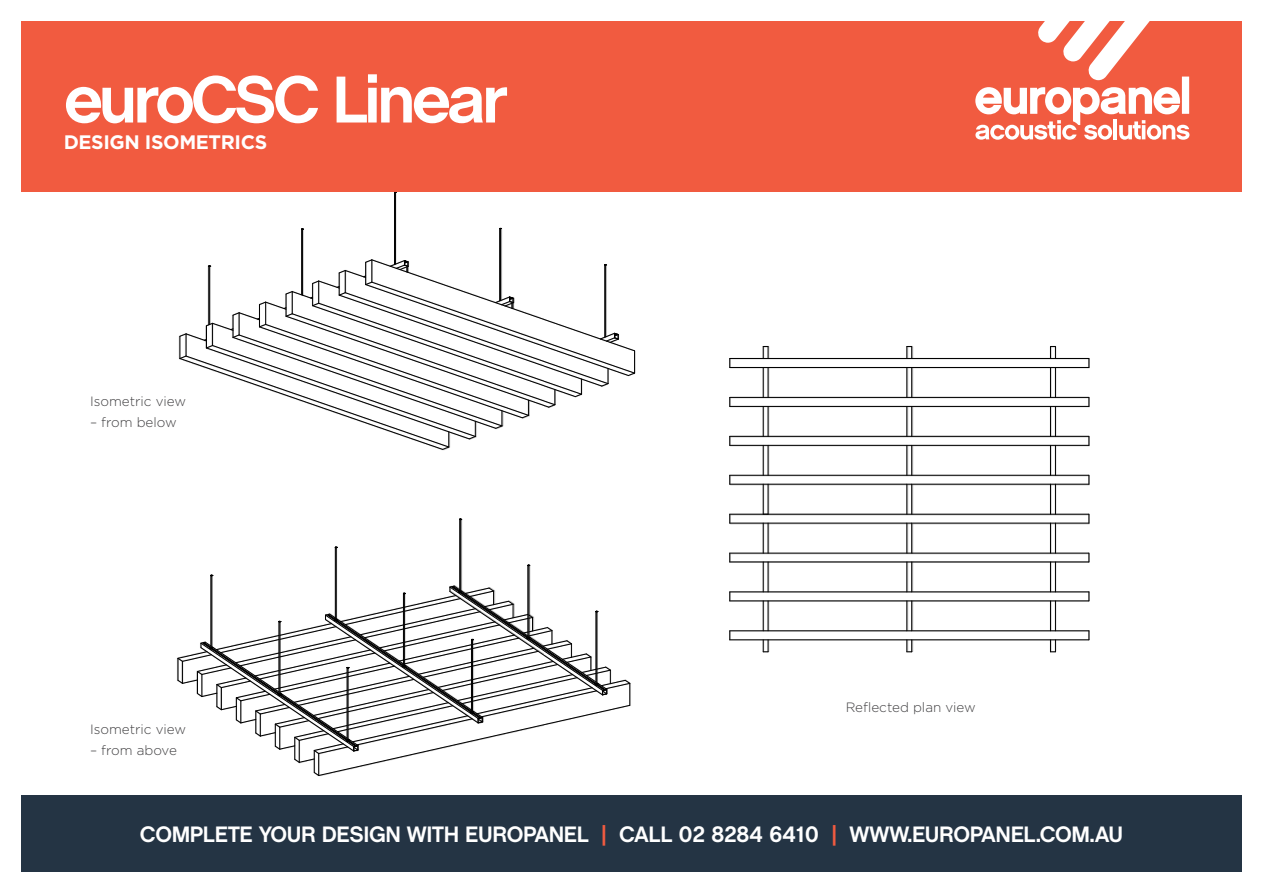
<style>
.page{position:relative;width:1263px;height:893px;background:#fff}
.page>*{position:absolute;margin:0;border:0;box-sizing:border-box;transform-origin:0 0}
.t1{font:700 67.5px "Chalet";letter-spacing:-.06em;color:#fff}
.t2{font:700 22.8px "Chalet";letter-spacing:-.02em;color:#fff}
.t3{font:700 19.5px "Gotham";letter-spacing:-.02em;color:#fff}
.t4{font:300 13.5px "Gotham";color:#414042}
.s1{color:#f15b40}
</style>
<div class="page">
<img style="left:168px;top:191px;width:927px;height:515px">
<hr style="left:395px;top:192px;width:1px;height:72px;background:#000">
<hr style="left:394px;top:192px;width:1px;height:73px;background:#000">
<hr style="left:500px;top:229px;width:1px;height:71px;background:#000">
<hr style="left:499px;top:229px;width:1px;height:72px;background:#000">
<hr style="left:302px;top:229px;width:1px;height:66px;background:#000">
<hr style="left:301px;top:229px;width:1px;height:66px;background:#000">
<svg style="left:180px;top:260px;width:455px;height:190px"></svg>
<hr style="left:460px;top:519px;width:1px;height:72px;background:#000">
<hr style="left:459px;top:519px;width:1px;height:72px;background:#000">
<hr style="left:212px;top:575px;width:1px;height:73px;background:#000">
<hr style="left:211px;top:575px;width:1px;height:73px;background:#000">
<hr style="left:336px;top:547px;width:1px;height:72px;background:#000">
<hr style="left:335px;top:547px;width:1px;height:72px;background:#000">
<hr style="left:529px;top:565px;width:1px;height:72px;background:#000">
<hr style="left:528px;top:565px;width:1px;height:72px;background:#000">
<svg style="left:178px;top:586px;width:452px;height:190px"></svg>
<hr style="left:906px;top:601px;width:1px;height:30px;background:#000">
<hr style="left:906px;top:562px;width:1px;height:30px;background:#000">
<hr style="left:906px;top:523px;width:1px;height:30px;background:#000">
<hr style="left:906px;top:484px;width:1px;height:30px;background:#000">
<hr style="left:906px;top:445px;width:1px;height:30px;background:#000">
<hr style="left:906px;top:406px;width:1px;height:30px;background:#000">
<hr style="left:906px;top:367px;width:1px;height:30px;background:#000">
<svg style="left:906px;top:641px;width:6px;height:12px"></svg>
<hr style="left:911px;top:601px;width:1px;height:30px;background:#000">
<hr style="left:911px;top:562px;width:1px;height:30px;background:#000">
<hr style="left:911px;top:523px;width:1px;height:30px;background:#000">
<hr style="left:911px;top:484px;width:1px;height:30px;background:#000">
<hr style="left:911px;top:445px;width:1px;height:30px;background:#000">
<hr style="left:911px;top:406px;width:1px;height:30px;background:#000">
<hr style="left:911px;top:367px;width:1px;height:30px;background:#000">
<svg style="left:906px;top:346px;width:6px;height:12px"></svg>
<hr style="left:763px;top:601px;width:1px;height:30px;background:#000">
<hr style="left:763px;top:562px;width:1px;height:30px;background:#000">
<hr style="left:763px;top:523px;width:1px;height:30px;background:#000">
<hr style="left:763px;top:484px;width:1px;height:30px;background:#000">
<hr style="left:763px;top:445px;width:1px;height:30px;background:#000">
<hr style="left:763px;top:406px;width:1px;height:30px;background:#000">
<hr style="left:763px;top:367px;width:1px;height:30px;background:#000">
<svg style="left:763px;top:641px;width:6px;height:12px"></svg>
<hr style="left:768px;top:601px;width:1px;height:30px;background:#000">
<hr style="left:768px;top:562px;width:1px;height:30px;background:#000">
<hr style="left:768px;top:523px;width:1px;height:30px;background:#000">
<hr style="left:768px;top:484px;width:1px;height:30px;background:#000">
<hr style="left:768px;top:445px;width:1px;height:30px;background:#000">
<hr style="left:768px;top:406px;width:1px;height:30px;background:#000">
<hr style="left:768px;top:367px;width:1px;height:30px;background:#000">
<svg style="left:763px;top:346px;width:6px;height:12px"></svg>
<hr style="left:1050px;top:601px;width:1px;height:30px;background:#000">
<hr style="left:1050px;top:562px;width:1px;height:30px;background:#000">
<hr style="left:1050px;top:523px;width:1px;height:30px;background:#000">
<hr style="left:1050px;top:484px;width:1px;height:30px;background:#000">
<hr style="left:1050px;top:445px;width:1px;height:30px;background:#000">
<hr style="left:1050px;top:406px;width:1px;height:30px;background:#000">
<hr style="left:1050px;top:367px;width:1px;height:30px;background:#000">
<svg style="left:1050px;top:641px;width:6px;height:12px"></svg>
<hr style="left:1055px;top:601px;width:1px;height:30px;background:#000">
<hr style="left:1055px;top:562px;width:1px;height:30px;background:#000">
<hr style="left:1055px;top:523px;width:1px;height:30px;background:#000">
<hr style="left:1055px;top:484px;width:1px;height:30px;background:#000">
<hr style="left:1055px;top:445px;width:1px;height:30px;background:#000">
<hr style="left:1055px;top:406px;width:1px;height:30px;background:#000">
<hr style="left:1055px;top:367px;width:1px;height:30px;background:#000">
<svg style="left:1050px;top:346px;width:6px;height:12px"></svg>
<hr style="left:730px;top:631px;width:359px;height:1px;background:#000">
<hr style="left:730px;top:640px;width:359px;height:1px;background:#000">
<hr style="left:730px;top:592px;width:359px;height:1px;background:#000">
<hr style="left:730px;top:601px;width:359px;height:1px;background:#000">
<hr style="left:730px;top:553px;width:359px;height:1px;background:#000">
<hr style="left:730px;top:562px;width:359px;height:1px;background:#000">
<hr style="left:730px;top:514px;width:359px;height:1px;background:#000">
<hr style="left:730px;top:523px;width:359px;height:1px;background:#000">
<hr style="left:730px;top:475px;width:359px;height:1px;background:#000">
<hr style="left:730px;top:484px;width:359px;height:1px;background:#000">
<hr style="left:730px;top:436px;width:359px;height:1px;background:#000">
<hr style="left:730px;top:445px;width:359px;height:1px;background:#000">
<hr style="left:730px;top:397px;width:359px;height:1px;background:#000">
<hr style="left:730px;top:406px;width:359px;height:1px;background:#000">
<hr style="left:730px;top:358px;width:359px;height:1px;background:#000">
<hr style="left:730px;top:367px;width:359px;height:1px;background:#000">
<div style="left:21px;top:21px;width:1221px;height:170px;background:#f15b40"></div>
<div style="left:21px;top:795px;width:1221px;height:77px;background:#243444"></div>
<svg style="left:975px;top:21px;width:214px;height:119px"></svg>
<h1 class="t1" style="left:64px;top:59px;width:446px">euroCSC Linear</h1>
<p class="t3" style="left:64px;top:129px;width:205px">DESIGN ISOMETRICS</p>
<p class="t4" style="left:90px;top:393px;width:98px">Isometric view</p>
<p class="t4" style="left:90px;top:414px;width:88px">– from below</p>
<p class="t4" style="left:90px;top:720px;width:98px">Isometric view</p>
<p class="t4" style="left:90px;top:741px;width:88px">– from above</p>
<p class="t4" style="left:846px;top:699px;width:132px">Reflected plan view</p>
<p class="t2" style="left:140px;top:821px;width:984px">COMPLETE YOUR DESIGN WITH EUROPANEL <span class="s1">|</span> CALL 02 8284 6410 <span class="s1">|</span> WWW.EUROPANEL.COM.AU</p>
</div>
